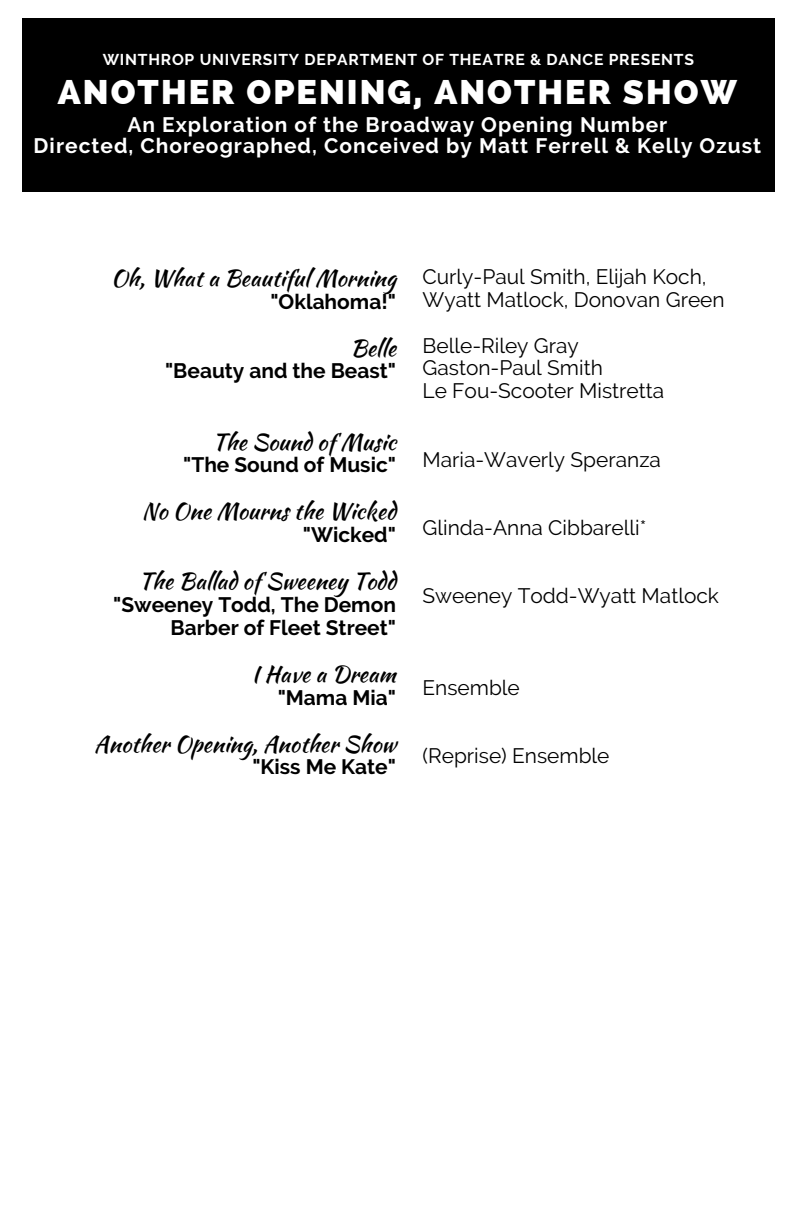
<style>
.page{position:relative;width:792px;height:1224px;background:#fff}
.page>*{position:absolute;margin:0;border:0;box-sizing:border-box;transform-origin:0 0}
.t1{font:800 34.2px "Raleway";letter-spacing:.06em;color:#fff}
.t2{font:22.8px "Kaushan Script";color:#000}
.t3{font:20.8px "Raleway";color:#000}
.t4{font:700 20.8px/22.8px "Raleway";color:#000;text-align:right}
.t5{font:700 20.8px "Raleway";letter-spacing:.05em;color:#fff}
.t6{font:700 15.6px "Raleway";letter-spacing:.05em;color:#fff}
</style>
<div class="page">
<div style="left:22px;top:18px;width:753px;height:174px;background:#000"></div>
<p class="t6" style="left:103px;top:51px;width:593px">WINTHROP UNIVERSITY DEPARTMENT OF THEATRE &amp; DANCE PRESENTS</p>
<p class="t1" style="left:58px;top:72px;width:681px">ANOTHER OPENING, ANOTHER SHOW</p>
<p class="t5" style="left:127px;top:112px;width:541px">An Exploration of the Broadway Opening Number</p>
<p class="t5" style="left:34px;top:134px;width:729px">Directed, Choreographed, Conceived by Matt Ferrell &amp; Kelly Ozust</p>
<p class="t2" style="left:111px;top:261px;width:286px">Oh, What a Beautiful Morning</p>
<p class="t4" style="left:270px;top:290px;width:127px">"Oklahoma!"</p>
<p class="t2" style="left:350px;top:331px;width:47px">Belle</p>
<p class="t4" style="left:165px;top:360px;width:232px">"Beauty and the Beast"</p>
<p class="t2" style="left:212px;top:425px;width:185px">The Sound of Music</p>
<p class="t4" style="left:183px;top:454px;width:214px">"The Sound of Music"</p>
<p class="t2" style="left:142px;top:495px;width:256px">No One Mourns the Wicked</p>
<p class="t4" style="left:303px;top:523px;width:95px">"Wicked"</p>
<p class="t2" style="left:139px;top:565px;width:259px">The Ballad of Sweeney Todd</p>
<p class="t4" style="left:113px;top:593px;width:284px">"Sweeney Todd, The Demon<br>Barber of Fleet Street"</p>
<p class="t2" style="left:252px;top:657px;width:145px">I Have a Dream</p>
<p class="t4" style="left:278px;top:686px;width:120px">"Mama Mia"</p>
<p class="t2" style="left:94px;top:727px;width:303px">Another Opening, Another Show</p>
<p class="t4" style="left:252px;top:756px;width:145px">"Kiss Me Kate"</p>
<p class="t3" style="left:423px;top:265px;width:286px">Curly-Paul Smith, Elijah Koch,</p>
<p class="t3" style="left:423px;top:288px;width:304px">Wyatt Matlock, Donovan Green</p>
<p class="t3" style="left:423px;top:333px;width:158px">Belle-Riley Gray</p>
<p class="t3" style="left:423px;top:356px;width:182px">Gaston-Paul Smith</p>
<p class="t3" style="left:423px;top:379px;width:243px">Le Fou-Scooter Mistretta</p>
<p class="t3" style="left:423px;top:447px;width:240px">Maria-Waverly Speranza</p>
<p class="t3" style="left:423px;top:515px;width:225px">Glinda-Anna Cibbarelli*</p>
<p class="t3" style="left:423px;top:584px;width:298px">Sweeney Todd-Wyatt Matlock</p>
<p class="t3" style="left:423px;top:675px;width:99px">Ensemble</p>
<p class="t3" style="left:423px;top:743px;width:189px">(Reprise) Ensemble</p>
</div>
